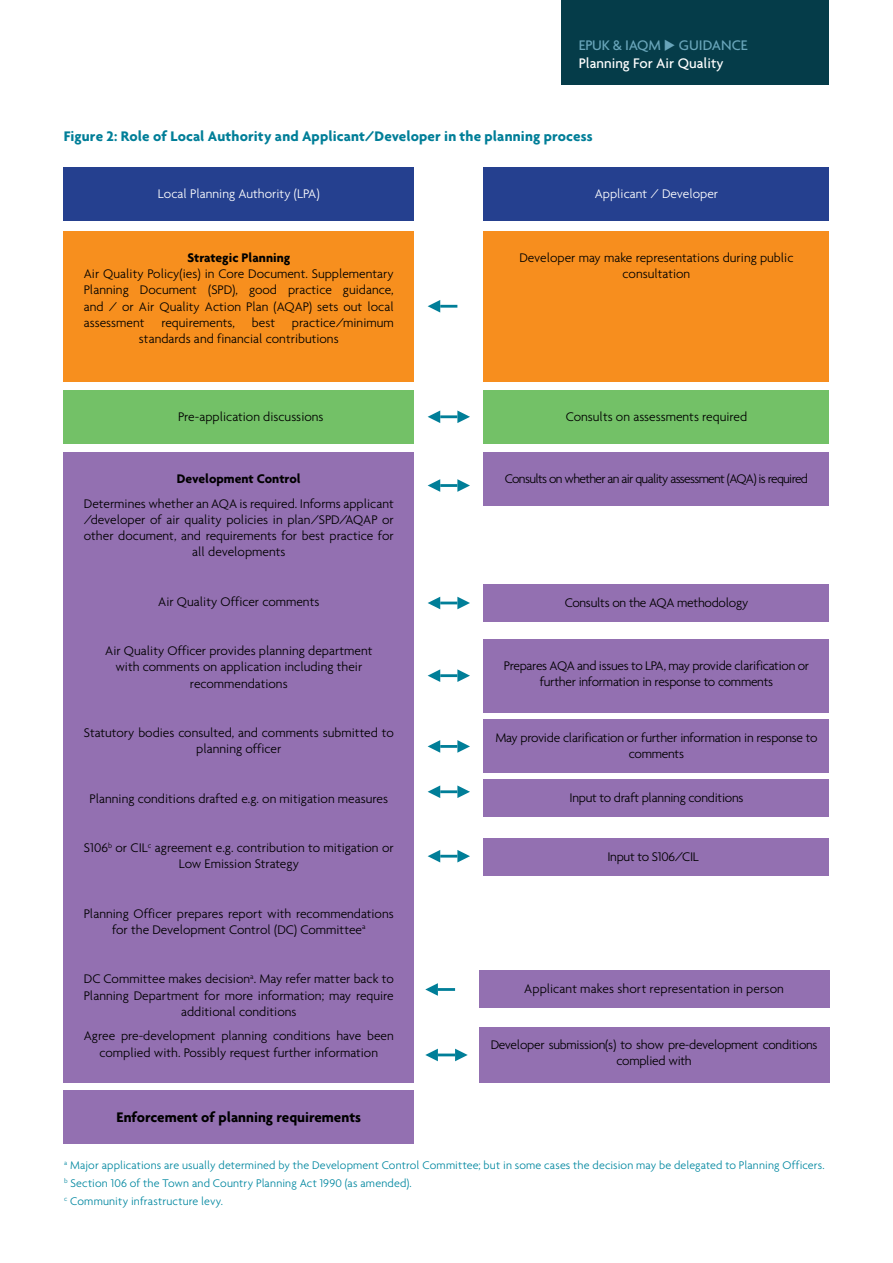
<style>
.page{position:relative;width:893px;height:1263px;background:#fff}
.page>*{position:absolute;margin:0;border:0;box-sizing:border-box;transform-origin:0 0}
.t1{font:700 15px "Agenda";letter-spacing:.01em;color:#007e98}
.t2{font:500 15px/18px "Agenda";color:#fff}
.t3{font:700 15px "Agenda";color:#000}
.t4{font:300 13.5px/16.2px "Agenda";color:#000;text-align:center}
.t5{font:300 13.5px/16.2px "Agenda";letter-spacing:-.02em;color:#000;text-align:center}
.t6{font:300 13.5px "Agenda";letter-spacing:-.05em;color:#000}
.t7{font:300 13.5px "Agenda";color:#fff}
.t8{font:700 13.5px "Agenda";color:#000}
.t9{font:300 12px/18px "Agenda";letter-spacing:.01em;color:#0087a0}
.s1{color:#68a4b9}
</style>
<div class="page">
<svg style="left:428px;top:410px;width:12px;height:13px"></svg>
<svg style="left:457px;top:410px;width:13px;height:13px"></svg>
<hr style="left:440px;top:415px;width:17px;height:3px;background:#007e98">
<svg style="left:428px;top:300px;width:12px;height:13px"></svg>
<hr style="left:440px;top:305px;width:17px;height:3px;background:#007e98">
<svg style="left:428px;top:479px;width:12px;height:13px"></svg>
<svg style="left:457px;top:479px;width:13px;height:13px"></svg>
<hr style="left:440px;top:484px;width:17px;height:3px;background:#007e98">
<svg style="left:428px;top:597px;width:42px;height:12px"></svg>
<svg style="left:428px;top:669px;width:12px;height:13px"></svg>
<svg style="left:457px;top:669px;width:13px;height:13px"></svg>
<hr style="left:440px;top:674px;width:17px;height:3px;background:#007e98">
<svg style="left:428px;top:740px;width:12px;height:13px"></svg>
<svg style="left:457px;top:740px;width:13px;height:13px"></svg>
<hr style="left:440px;top:745px;width:17px;height:3px;background:#007e98">
<svg style="left:428px;top:785px;width:12px;height:13px"></svg>
<svg style="left:457px;top:785px;width:13px;height:13px"></svg>
<hr style="left:440px;top:790px;width:17px;height:3px;background:#007e98">
<svg style="left:428px;top:850px;width:42px;height:12px"></svg>
<svg style="left:425px;top:983px;width:13px;height:13px"></svg>
<hr style="left:438px;top:988px;width:17px;height:3px;background:#007e98">
<svg style="left:425px;top:1049px;width:13px;height:12px"></svg>
<svg style="left:455px;top:1049px;width:13px;height:12px"></svg>
<hr style="left:438px;top:1053px;width:17px;height:3px;background:#007e98">
<div style="left:562px;top:0;width:267px;height:85px;background:#053c49"></div>
<div style="left:64px;top:167px;width:350px;height:54px;background:#25408f"></div>
<div style="left:64px;top:390px;width:350px;height:54px;background:#73c167"></div>
<div style="left:64px;top:1090px;width:350px;height:54px;background:#9370b1"></div>
<div style="left:484px;top:639px;width:345px;height:73px;background:#9370b1"></div>
<div style="left:484px;top:452px;width:345px;height:54px;background:#9370b1"></div>
<div style="left:484px;top:584px;width:345px;height:38px;background:#9370b1"></div>
<div style="left:484px;top:779px;width:345px;height:38px;background:#9370b1"></div>
<div style="left:484px;top:719px;width:345px;height:54px;background:#9370b1"></div>
<div style="left:484px;top:838px;width:345px;height:37px;background:#9370b1"></div>
<div style="left:479px;top:971px;width:350px;height:37px;background:#9370b1"></div>
<div style="left:479px;top:1027px;width:350px;height:56px;background:#9370b1"></div>
<div style="left:484px;top:390px;width:345px;height:54px;background:#73c167"></div>
<div style="left:64px;top:231px;width:350px;height:150px;background:#f78f1e"></div>
<div style="left:64px;top:452px;width:350px;height:631px;background:#9370b1"></div>
<div style="left:484px;top:231px;width:345px;height:150px;background:#f78e1e"></div>
<div style="left:484px;top:167px;width:345px;height:54px;background:#25408f"></div>
<p class="t2" style="left:579px;top:36px;width:170px"><span class="s1">EPUK &amp; IAQM</span> <span class="s1">◆ GUIDANCE<br></span>Planning For Air Quality</p>
<p class="t1" style="left:64px;top:127px;width:530px">Figure 2: Role of Local Authority and Applicant/Developer in the planning process</p>
<p class="t7" style="left:158px;top:186px;width:163px">Local Planning Authority (LPA)</p>
<p class="t8" style="left:187px;top:249px;width:104px">Strategic Planning</p>
<p class="t4" style="left:84px;top:265px;width:311px;text-align:justify">Air Quality Policy(ies) in Core Document. Supplementary Planning Document (SPD), good practice guidance, and / or Air Quality Action Plan (AQAP) sets out local assessment</p>
<p class="t4" style="left:161px;top:314px;width:75px">requirements,</p>
<p class="t4" style="left:252px;top:314px;width:25px">best</p>
<p class="t4" style="left:139px;top:314px;width:256px;text-align:left;text-indent:153px">practice/minimum standards and financial contributions</p>
<p class="t4" style="left:178px;top:408px;width:147px">Pre-application discussions</p>
<p class="t8" style="left:177px;top:470px;width:125px">Development Control</p>
<p class="t4" style="left:84px;top:495px;width:311px">Determines whether an AQA is required. Informs applicant /developer of air quality policies in plan/SPD/AQAP or other document, and requirements for best practice for all developments</p>
<p class="t4" style="left:158px;top:593px;width:163px">Air Quality Officer comments</p>
<p class="t4" style="left:105px;top:643px;width:269px">Air Quality Officer provides planning department with comments on application including their recommendations</p>
<p class="t4" style="left:84px;top:724px;width:311px">Statutory bodies consulted, and comments submitted to planning officer</p>
<p class="t4" style="left:90px;top:790px;width:300px">Planning conditions drafted e.g. on mitigation measures</p>
<p class="t4" style="left:84px;top:839px;width:311px">S106<sup>b</sup> or CIL<sup>c</sup> agreement e.g. contribution to mitigation or<br>Low Emission Strategy</p>
<p class="t4" style="left:84px;top:905px;width:311px">Planning Officer prepares report with recommendations for the Development Control (DC) Committee<sup>a</sup></p>
<p class="t4" style="left:84px;top:971px;width:311px">DC Committee makes decision<sup>a</sup>. May refer matter back to<br>Planning Department for more information; may require additional conditions</p>
<p class="t4" style="left:84px;top:1028px;width:311px">Agree pre-development planning conditions have been complied with. Possibly request further information</p>
<p class="t3" style="left:117px;top:1108px;width:246px">Enforcement of planning requirements</p>
<p class="t7" style="left:595px;top:186px;width:125px">Applicant / Developer</p>
<p class="t4" style="left:519px;top:249px;width:276px">Developer may make representations during public consultation</p>
<p class="t4" style="left:566px;top:408px;width:183px">Consults on assessments required</p>
<p class="t6" style="left:505px;top:471px;width:305px">Consults on whether an air quality assessment (AQA) is required</p>
<p class="t5" style="left:565px;top:594px;width:185px">Consults on the AQA methodology</p>
<p class="t5" style="left:504px;top:657px;width:307px">Prepares AQA and issues to LPA, may provide clarification or further information in response to comments</p>
<p class="t5" style="left:495px;top:729px;width:324px">May provide clarification or further information in response to comments</p>
<p class="t5" style="left:569px;top:789px;width:176px">Input to draft planning conditions</p>
<p class="t5" style="left:607px;top:848px;width:93px">Input to S106/CIL</p>
<p class="t4" style="left:524px;top:980px;width:261px">Applicant makes short representation in person</p>
<p class="t5" style="left:491px;top:1037px;width:328px">Developer submission(s) to show pre-development conditions complied with</p>
<p class="t9" style="left:64px;top:1156px;width:762px"><sup>a</sup> Major applications are usually determined by the Development Control Committee; but in some cases the decision may be delegated to Planning Officers. <sup>b</sup> Section 106 of the Town and Country Planning Act 1990 (as amended).<br><sup>c</sup> Community infrastructure levy.</p>
</div>
